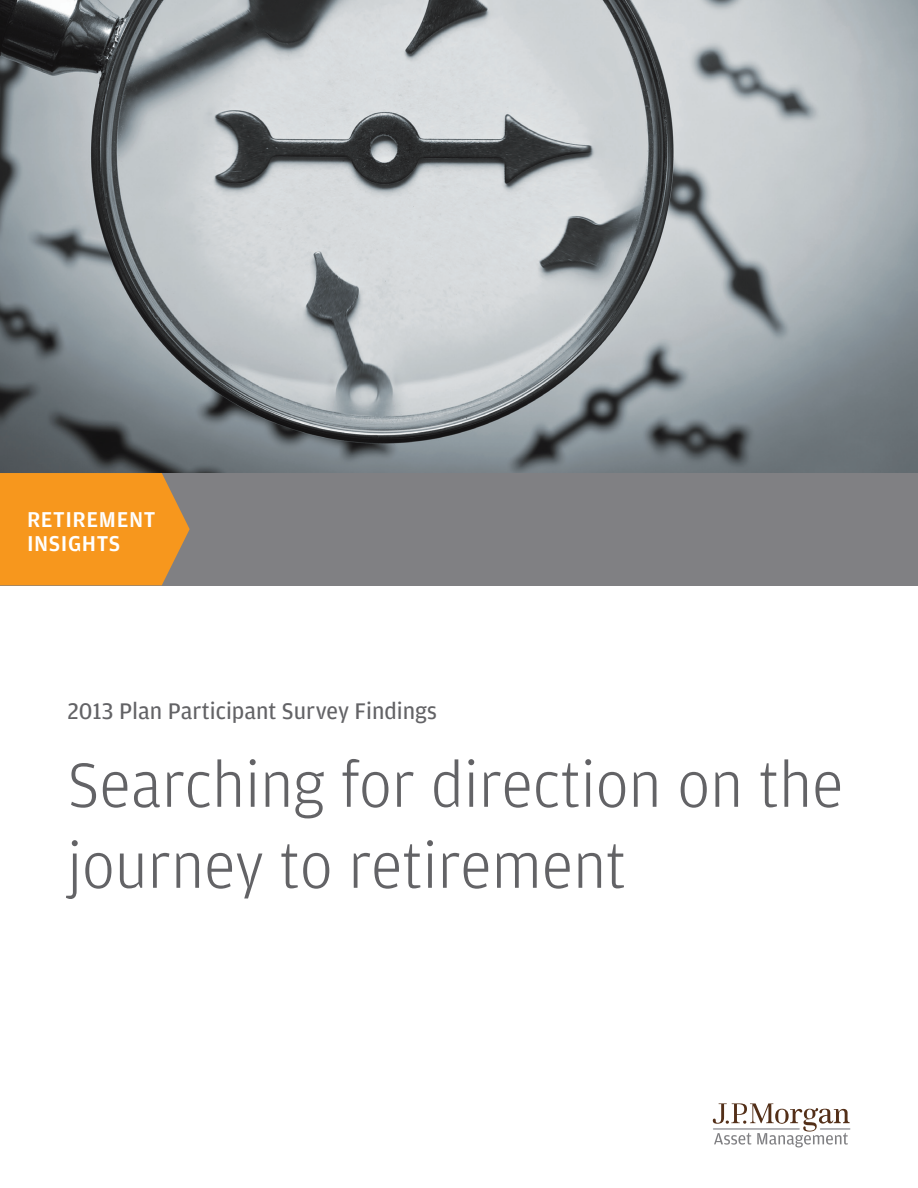
<style>
.page{position:relative;width:918px;height:1188px;background:#fff}
.page>*{position:absolute;margin:0;border:0;box-sizing:border-box;transform-origin:0 0}
.t1{font:300 66px/81px "Amplitude";color:#636366}
.t2{font:24px "Amplitude";color:#636366}
.t3{font:500 22.8px/24px "Amplitude";letter-spacing:.025em;color:#fff}
</style>
<div class="page">
<img style="left:0;top:0;width:918px;height:473px">
<svg style="left:713px;top:1103px;width:137px;height:44px"></svg>
<hr style="left:821px;top:1128px;width:29px;height:2px;background:#9d9da1">
<hr style="left:714px;top:1128px;width:85px;height:2px;background:#9d9da1">
<div style="left:0;top:473px;width:918px;height:112px;background:#808083"></div>
<div style="left:0;top:473px;width:190px;height:112px;background:#f7971d"></div>
<p class="t3" style="left:27px;top:506px;width:130px">RETIREMENT<br>INSIGHTS</p>
<p class="t2" style="left:68px;top:696px;width:371px">2013 Plan Participant Survey Findings</p>
<p class="t1" style="left:68px;top:743px;width:777px">Searching for direction on the journey to retirement</p>
</div>
